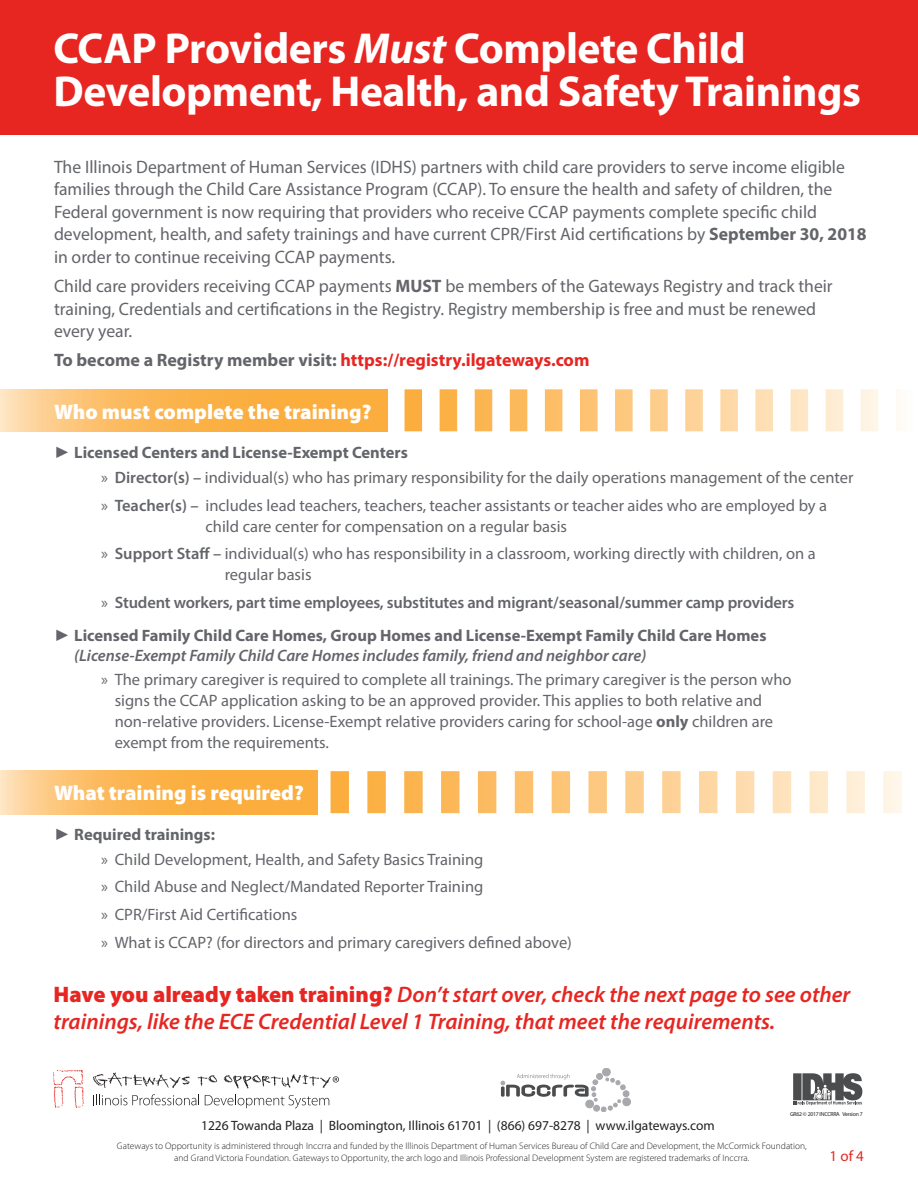
<style>
.page{position:relative;width:918px;height:1188px;background:#fff}
.page>*{position:absolute;margin:0;border:0;box-sizing:border-box;transform-origin:0 0}
.Heading{font:700 43.5px/43.5px "Myriad Pro";letter-spacing:-.01em;color:#fff}
.Heading-2{font:italic 600 22.5px/27px "Myriad Pro";color:#e72621}
.Heading-3{font:900 21px "Myriad Pro";color:#fff}
.t1{font:18px/22.5px "Myriad Pro";color:#63656a}
.t2{font:700 18px "Myriad Pro";color:#e72621}
.t3{font:16.5px/21px "Myriad Pro";color:#63656a}
.t4{font:700 16.5px/19.5px "Myriad Pro";color:#63656a}
.t5{font:600 16.5px "Myriad Pro";letter-spacing:-.01em;color:#63656a}
.t6{font:15px "Myriad Pro";color:#e72621}
.Body{font:13.5px "Myriad Pro";color:#231f20}
.t7{font:300 9.45px/11.6px "Myriad Pro";color:#231f20;text-align:center}
.Body-2{font:5.85px "Myriad Pro";letter-spacing:-.04em;color:#231f20}
.s1{font-style:italic}
.s2{font-weight:700}
.s3{color:#63656a}
.s4{font-family:"Franklin Gothic";font-weight:400}
.s5{font-weight:600}
.s6{font-weight:400}
.s7{font-weight:600;font-style:italic}
.s8{font-weight:900;font-style:normal}
</style>
<div class="page">
<svg style="left:0;top:771px;width:317px;height:43px;background:#fbb95a"></svg>
<svg style="left:331px;top:771px;width:571px;height:42px"></svg>
<div style="left:0;top:0;width:918px;height:135px;background:#e72621"></div>
<svg style="left:0;top:389px;width:387px;height:42px;background:#fbb95a"></svg>
<svg style="left:405px;top:389px;width:493px;height:42px"></svg>
<svg style="left:53px;top:1070px;width:32px;height:38px"></svg>
<svg style="left:93px;top:1073px;width:246px;height:35px"></svg>
<div style="left:603px;top:1068px;width:7px;height:8px;background:#a8a9ad;border-radius:50%"></div>
<div style="left:602px;top:1068px;width:8px;height:8px;border:1px solid #a8a9ad;border-radius:50%"></div>
<svg style="left:500px;top:1073px;width:131px;height:39px"></svg>
<svg style="left:793px;top:1073px;width:69px;height:32px;background:#7f8081"></svg>
<p class="Heading" style="left:54px;top:25px;width:809px">CCAP Providers <span class="s1">Must</span> Complete Child<br>Development, Health, and Safety Trainings</p>
<p class="t1" style="left:54px;top:155px;width:814px">The Illinois Department of Human Services (IDHS) partners with child care providers to serve income eligible families through the Child Care Assistance Program (CCAP). To ensure the health and safety of children, the Federal government is now requiring that providers who receive CCAP payments complete specific child development, health, and safety trainings and have current CPR/First Aid certifications by <span class="s2">September 30, 2018 </span>in order to continue receiving CCAP payments.</p>
<p class="t1" style="left:54px;top:275px;width:780px">Child care providers receiving CCAP payments <span class="s2">MUST</span> be members of the Gateways Registry and track their training, Credentials and certifications in the Registry. Registry membership is free and must be renewed every year.</p>
<p class="t2" style="left:54px;top:349px;width:537px"><span class="s3">To become a Registry member visit:</span> https://registry.ilgateways.com</p>
<p class="Heading-3" style="left:54px;top:400px;width:319px">Who must complete the training?</p>
<p class="t4" style="left:54px;top:442px;width:356px"><span class="s4">►</span> Licensed Centers and License-Exempt Centers</p>
<p class="t3" style="left:101px;top:467px;width:754px">» <span class="s5">Director(s) –</span> individual(s) who has primary responsibility for the daily operations management of the center</p>
<p class="t3" style="left:206px;top:494px;width:623px;text-indent:-104px">» <span class="s5">Teacher(s) –</span> includes lead teachers, teachers, teacher assistants or teacher aides who are employed by a child care center for compensation on a regular basis</p>
<p class="t3" style="left:225px;top:543px;width:592px;text-indent:-124px">» <span class="s5">Support Staff –</span> individual(s) who has responsibility in a classroom, working directly with children, on a regular basis</p>
<p class="t5" style="left:101px;top:592px;width:695px"><span class="s6">»</span> Student workers, part time employees, substitutes and migrant/seasonal/summer camp providers</p>
<p class="t4" style="left:74px;top:625px;width:694px;text-indent:-20px"><span class="s4">►</span> Licensed Family Child Care Homes, Group Homes and License-Exempt Family Child Care Homes <span class="s7">(License-Exempt Family Child Care Homes includes family, friend and neighbor care)</span></p>
<p class="t3" style="left:115px;top:669px;width:678px;text-indent:-14px">» The primary caregiver is required to complete all trainings. The primary caregiver is the person who signs the CCAP application asking to be an approved provider. This applies to both relative and non-relative providers. License-Exempt relative providers caring for school-age <span class="s2">only</span> children are exempt from the requirements.</p>
<p class="Heading-3" style="left:54px;top:781px;width:251px">What training is required?</p>
<p class="t4" style="left:54px;top:824px;width:163px"><span class="s4">►</span> Required trainings:</p>
<p class="t3" style="left:101px;top:848px;width:384px">» Child Development, Health, and Safety Basics Training</p>
<p class="t3" style="left:101px;top:876px;width:384px">» Child Abuse and Neglect/Mandated Reporter Training</p>
<p class="t3" style="left:101px;top:904px;width:198px">» CPR/First Aid Certifications</p>
<p class="t3" style="left:101px;top:932px;width:472px">» What is CCAP? (for directors and primary caregivers defined above)</p>
<p class="Heading-2" style="left:54px;top:980px;width:798px"><span class="s8">Have you already taken training?</span> Don’t start over, check the next page to see other trainings, like the ECE Credential Level 1 Training, that meet the requirements.</p>
<p class="Body" style="left:201px;top:1117px;width:515px">1226 Towanda Plaza | Bloomington, Illinois 61701 | (866) 697-8278 | www.ilgateways.com</p>
<p class="Body-2" style="left:790px;top:1111px;width:74px">GR62 © 2017 INCCRRA Version 7</p>
<p class="t7" style="left:117px;top:1140px;width:692px">Gateways to Opportunity is administered through Inccrra and funded by the Illinois Department of Human Services Bureau of Child Care and Development, the McCormick Foundation, and Grand Victoria Foundation. Gateways to Opportunity, the arch logo and Illinois Professional Development System are registered trademarks of Inccrra.</p>
<p class="t6" style="left:830px;top:1147px;width:36px">1 of 4</p>
</div>
